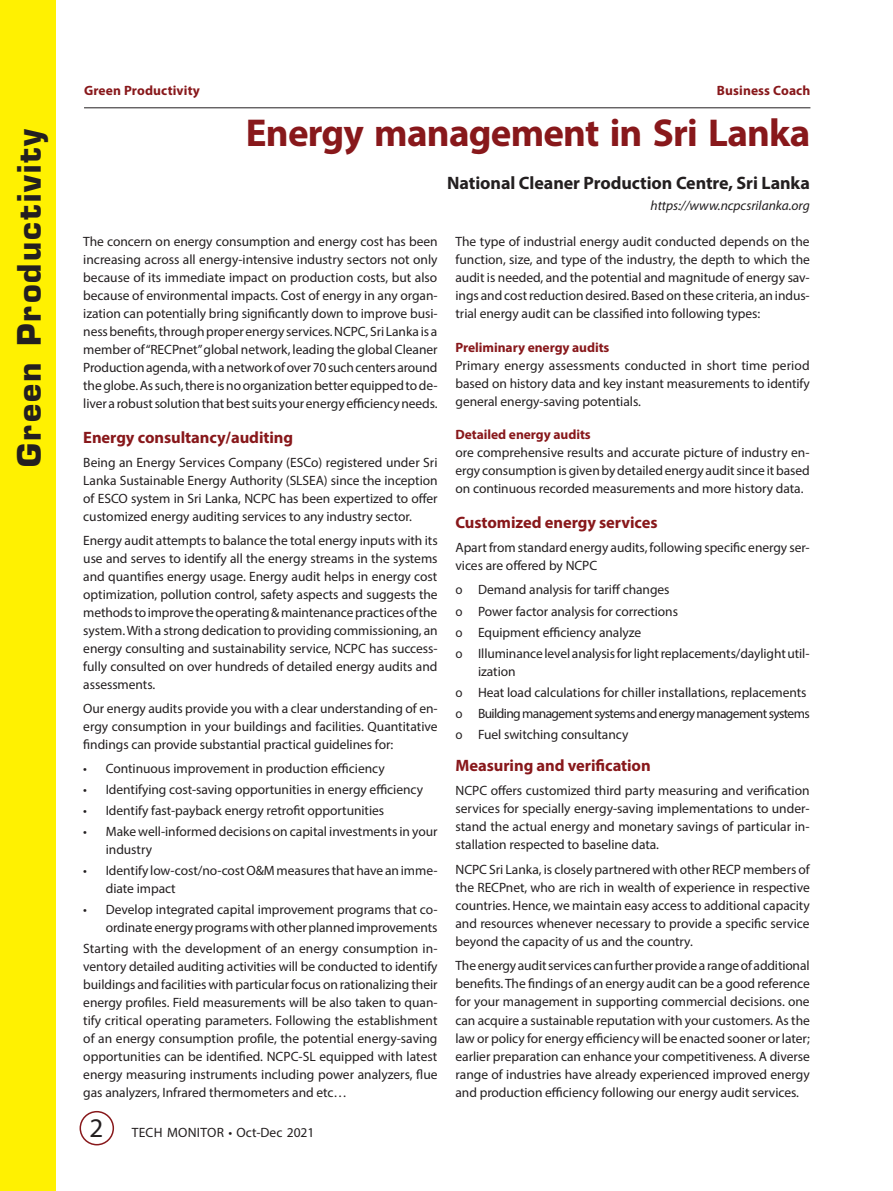
<style>
.page{position:relative;width:893px;height:1191px;background:#fff}
.page>*{position:absolute;margin:0;border:0;box-sizing:border-box;transform-origin:0 0}
.BC_HD{font:700 39px "Myriad Pro";letter-spacing:-.02em;color:#88181b}
.t1{font:700 31.5px "Eurostile";letter-spacing:.07em;color:#231f20}
.t2{font:27px "Myriad Pro";color:#231f20}
.BC_HD1{font:700 18px "Myriad Pro";letter-spacing:-.005em;color:#231f20}
.t3{font:700 16.5px "Myriad Pro";letter-spacing:-.005em;color:#88181b}
.TS_BT_p4{font:13.5px/18px "Myriad Pro";letter-spacing:-.005em;color:#231f20;text-align:justify}
.t4{font:700 13.5px "Myriad Pro";letter-spacing:-.005em;color:#88181b}
.TS_BT_p4-2{font:13.5px "Myriad Pro";letter-spacing:-.045em;color:#231f20}
.Webadd{font:italic 13.5px "Myriad Pro";letter-spacing:-.005em;color:#231f20}
.TS_BT_p4-3{font:13.5px "Myriad Pro";letter-spacing:.015em;color:#231f20}
</style>
<div class="page">
<div style="left:80px;top:1111px;width:34px;height:34px;border:2px solid #88181b;border-radius:50%"></div>
<div style="left:0;top:0;width:56px;height:1191px;background:#fff101"></div>
<hr style="left:84px;top:107px;width:726px;height:1px;background:#231f20">
<h2 class="t1" style="left:10px;top:466px;width:340px;rotate:-90deg">Green Productivity</h2>
<p class="t4" style="left:84px;top:81px;width:117px">Green Productivity</p>
<p class="t4" style="left:716px;top:81px;width:95px">Business Coach</p>
<p class="BC_HD" style="left:246px;top:108px;width:566px">Energy management in Sri Lanka</p>
<p class="BC_HD1" style="left:447px;top:171px;width:364px">National Cleaner Production Centre, Sri Lanka</p>
<p class="Webadd" style="left:650px;top:197px;width:161px">https://www.ncpcsrilanka.org</p>
<p class="TS_BT_p4" style="left:83px;top:232px;width:356px">The concern on energy consumption and energy cost has been increasing across all energy-intensive industry sectors not only because of its immediate impact on production costs, but also because of environmental impacts. Cost of energy in any organ&shy;ization can potentially bring significantly down to improve busi&shy;ness benefits, through proper energy services. NCPC, Sri Lanka is a member of “RECPnet” global network, leading the global Cleaner Production agenda, with a network of over 70 such centers around the globe. As such, there is no organization better equipped to de&shy;liver a robust solution that best suits your energy efficiency needs.</p>
<h1 class="t3" style="left:83px;top:426px;width:211px">Energy consultancy/auditing</h1>
<p class="TS_BT_p4" style="left:83px;top:453px;width:356px">Being an Energy Services Company (ESCo) registered under Sri Lanka Sustainable Energy Authority (SLSEA) since the inception of ESCO system in Sri Lanka, NCPC has been expertized to offer customized energy auditing services to any industry sector.</p>
<p class="TS_BT_p4" style="left:83px;top:531px;width:356px">Energy audit attempts to balance the total energy inputs with its use and serves to identify all the energy streams in the systems and quantifies energy usage. Energy audit helps in energy cost optimization, pollution control, safety aspects and suggests the methods to improve the operating &amp; maintenance practices of the system. With a strong dedication to providing commissioning, an energy consulting and sustainability service, NCPC has success&shy;fully consulted on over hundreds of detailed energy audits and assessments.</p>
<p class="TS_BT_p4" style="left:83px;top:699px;width:356px">Our energy audits provide you with a clear understanding of en&shy;ergy consumption in your buildings and facilities. Quantitative findings can provide substantial practical guidelines for:</p>
<p class="TS_BT_p4" style="left:83px;top:759px;width:303px">• Continuous improvement in production efficiency</p>
<p class="TS_BT_p4" style="left:83px;top:780px;width:341px">• Identifying cost-saving opportunities in energy efficiency</p>
<p class="TS_BT_p4" style="left:83px;top:801px;width:302px">• Identify fast-payback energy retrofit opportunities</p>
<p class="TS_BT_p4" style="left:106px;top:822px;width:333px;text-indent:-22px">• Make well-informed decisions on capital investments in your industry</p>
<p class="TS_BT_p4" style="left:106px;top:861px;width:333px;text-indent:-22px">• Identify low-cost/no-cost O&amp;M measures that have an imme&shy;diate impact</p>
<p class="TS_BT_p4" style="left:83px;top:900px;width:356px;text-align:right">• Develop integrated capital improvement programs that co&shy;ordinate energy programs with other planned improvements</p>
<p class="TS_BT_p4" style="left:83px;top:939px;width:356px">Starting with the development of an energy consumption in&shy;ventory detailed auditing activities will be conducted to identify buildings and facilities with particular focus on rationalizing their energy profiles. Field measurements will be also taken to quan&shy;tify critical operating parameters. Following the establishment of an energy consumption profile, the potential energy-saving opportunities can be identified. NCPC-SL equipped with latest energy measuring instruments including power analyzers, flue gas analyzers, Infrared thermometers and etc…</p>
<h3 class="t2" style="left:90px;top:1111px;width:15px">2</h3>
<p class="TS_BT_p4-3" style="left:132px;top:1124px;width:184px">TECH MONITOR • Oct-Dec 2021</p>
<p class="TS_BT_p4" style="left:455px;top:232px;width:356px">The type of industrial energy audit conducted depends on the function, size, and type of the industry, the depth to which the audit is needed, and the potential and magnitude of energy sav&shy;ings and cost reduction desired. Based on these criteria, an indus&shy;trial energy audit can be classified into following types:</p>
<h2 class="t4" style="left:455px;top:338px;width:155px">Preliminary energy audits</h2>
<p class="TS_BT_p4" style="left:455px;top:356px;width:356px">Primary energy assessments conducted in short time period based on history data and key instant measurements to identify general energy-saving potentials.</p>
<h2 class="t4" style="left:455px;top:426px;width:137px">Detailed energy audits</h2>
<p class="TS_BT_p4" style="left:455px;top:443px;width:356px">ore comprehensive results and accurate picture of industry en&shy;ergy consumption is given by detailed energy audit since it based on continuous recorded measurements and more history data.</p>
<h1 class="t3" style="left:455px;top:512px;width:204px">Customized energy services</h1>
<p class="TS_BT_p4" style="left:455px;top:538px;width:356px">Apart from standard energy audits, following specific energy ser&shy;vices are offered by NCPC</p>
<p class="TS_BT_p4" style="left:478px;top:580px;width:193px">Demand analysis for tariff changes</p>
<p class="TS_BT_p4" style="left:478px;top:602px;width:201px">Power factor analysis for corrections</p>
<p class="TS_BT_p4" style="left:478px;top:623px;width:165px">Equipment efficiency analyze</p>
<p class="TS_BT_p4" style="left:478px;top:644px;width:333px">Illuminance level analysis for light replacements/daylight util&shy;ization</p>
<p class="TS_BT_p4" style="left:478px;top:683px;width:330px">Heat load calculations for chiller installations, replacements</p>
<p class="TS_BT_p4-2" style="left:478px;top:705px;width:333px">Building management systems and energy management systems</p>
<p class="TS_BT_p4" style="left:478px;top:725px;width:152px">Fuel switching consultancy</p>
<h1 class="t3" style="left:455px;top:754px;width:197px">Measuring and verification</h1>
<p class="TS_BT_p4" style="left:455px;top:781px;width:356px">NCPC offers customized third party measuring and verification services for specially energy-saving implementations to under&shy;stand the actual energy and monetary savings of particular in&shy;stallation respected to baseline data.</p>
<p class="TS_BT_p4" style="left:455px;top:859px;width:356px">NCPC Sri Lanka, is closely partnered with other RECP members of the RECPnet, who are rich in wealth of experience in respective countries. Hence, we maintain easy access to additional capacity and resources whenever necessary to provide a specific service beyond the capacity of us and the country.</p>
<p class="TS_BT_p4" style="left:455px;top:956px;width:356px">The energy audit services can further provide a range of additional benefits. The findings of an energy audit can be a good reference for your management in supporting commercial decisions. one can acquire a sustainable reputation with your customers. As the law or policy for energy efficiency will be enacted sooner or later; earlier preparation can enhance your competitiveness. A diverse range of industries have already experienced improved energy and production efficiency following our energy audit services.</p>
</div>
